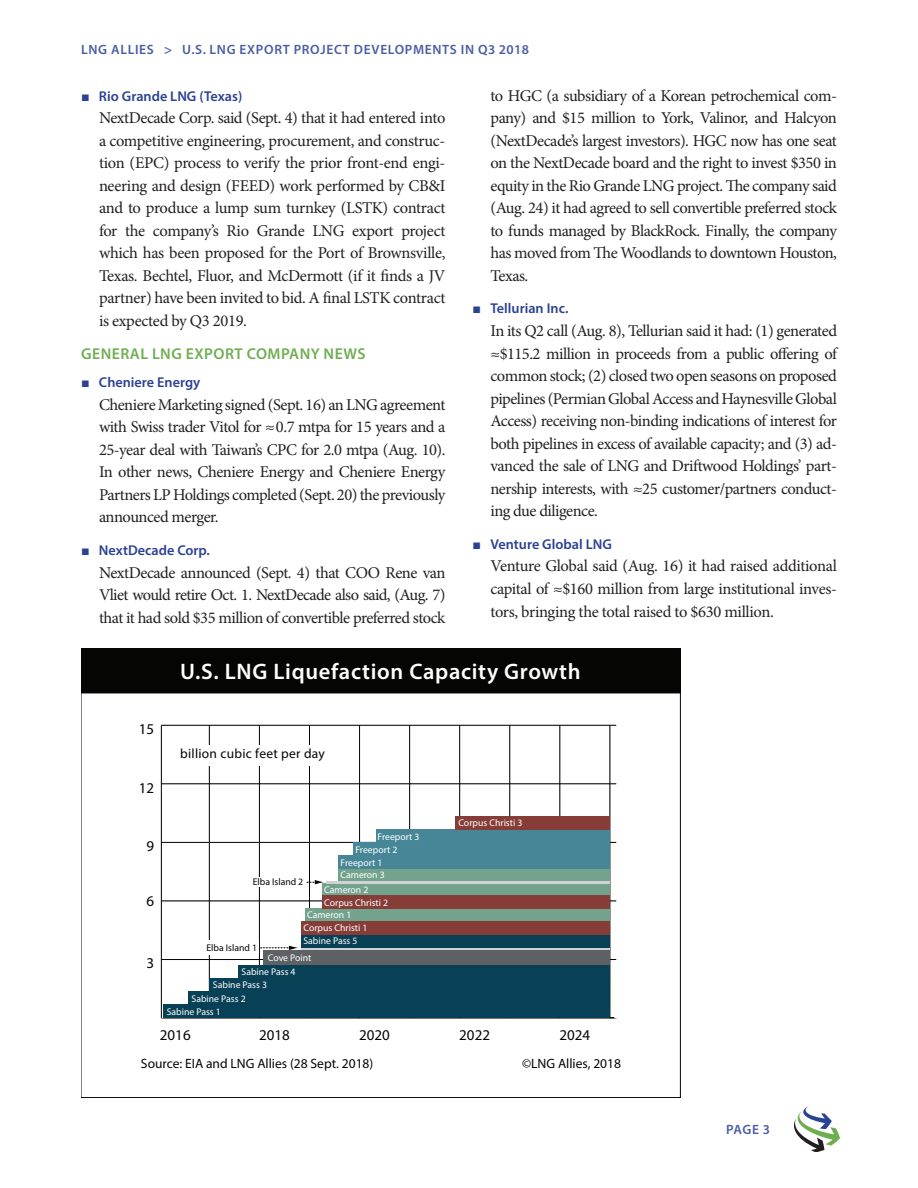
<style>
.page{position:relative;width:918px;height:1188px;background:#fff}
.page>*{position:absolute;margin:0;border:0;box-sizing:border-box;transform-origin:0 0}
.t1{font:600 22.5px "Myriad Pro";letter-spacing:.03em;color:#fff}
.Story_Body_Text{font:16.5px/22.5px "Minion Pro";letter-spacing:-.03em;color:#231f20;text-align:justify}
.GREEN_ALL_CAPS_-_Sto{font:600 15.75px "Myriad Pro";letter-spacing:.03em;color:#6fae53}
.t2{font:15px "Myriad Pro";color:#050504}
.t3{font:600 14.25px "Myriad Pro";color:#2b4194}
.t4{font:600 13.5px "Myriad Pro";letter-spacing:.05em;color:#4b5ea4}
.t5{font:13.5px "Myriad Pro";color:#050504}
.t6{font:13.5px "Myriad Pro";letter-spacing:.02em;color:#050504}
.t7{font:9.75px/12.8px "Myriad Pro";color:#fff}
.t8{font:9.75px "Myriad Pro";color:#050504}
.s1{font-family:"Times New Roman";font-weight:400}
</style>
<div class="page">
<svg style="left:794px;top:1106px;width:46px;height:46px"></svg>
<div style="left:81px;top:648px;width:599px;height:45px;background:#050504"></div>
<hr style="left:209px;top:725px;width:1px;height:293px;background:#050504">
<hr style="left:259px;top:725px;width:1px;height:293px;background:#050504">
<hr style="left:309px;top:725px;width:1px;height:293px;background:#050504">
<hr style="left:359px;top:725px;width:1px;height:293px;background:#050504">
<hr style="left:409px;top:725px;width:1px;height:293px;background:#050504">
<hr style="left:459px;top:725px;width:1px;height:293px;background:#050504">
<hr style="left:509px;top:725px;width:1px;height:293px;background:#050504">
<hr style="left:559px;top:725px;width:1px;height:293px;background:#050504">
<hr style="left:610px;top:725px;width:1px;height:293px;background:#050504">
<hr style="left:161px;top:725px;width:1px;height:293px;background:#050504">
<hr style="left:161px;top:959px;width:455px;height:1px;background:#050504">
<hr style="left:161px;top:901px;width:455px;height:1px;background:#050504">
<hr style="left:161px;top:842px;width:455px;height:1px;background:#050504">
<hr style="left:161px;top:783px;width:455px;height:1px;background:#050504">
<hr style="left:161px;top:725px;width:455px;height:1px;background:#050504">
<hr style="left:163px;top:1017px;width:451px;height:1px;background:#050504">
<svg style="left:301px;top:947px;width:309px;height:4px"></svg>
<div style="left:163px;top:1005px;width:447px;height:13px;background:#084056"></div>
<div style="left:188px;top:992px;width:422px;height:13px;background:#084056"></div>
<div style="left:209px;top:978px;width:401px;height:14px;background:#084056"></div>
<div style="left:238px;top:965px;width:372px;height:14px;background:#084056"></div>
<div style="left:264px;top:951px;width:346px;height:14px;background:#5d6164"></div>
<div style="left:301px;top:934px;width:309px;height:13px;background:#084056"></div>
<div style="left:301px;top:921px;width:309px;height:13px;background:#863d38"></div>
<div style="left:338px;top:869px;width:272px;height:12px;background:#73a38d"></div>
<div style="left:305px;top:909px;width:305px;height:12px;background:#73a38d"></div>
<div style="left:322px;top:884px;width:288px;height:12px;background:#73a38d"></div>
<div style="left:322px;top:896px;width:288px;height:13px;background:#863d38"></div>
<hr style="left:326px;top:881px;width:284px;height:3px;background:#d1d2d4">
<svg style="left:306px;top:880px;width:17px;height:4px"></svg>
<div style="left:252px;top:877px;width:53px;height:10px;background:#fff"></div>
<div style="left:338px;top:856px;width:272px;height:13px;background:#468696"></div>
<div style="left:353px;top:843px;width:257px;height:13px;background:#468696"></div>
<div style="left:376px;top:830px;width:234px;height:13px;background:#468696"></div>
<div style="left:455px;top:816px;width:155px;height:14px;background:#863d38"></div>
<svg style="left:259px;top:946px;width:38px;height:4px"></svg>
<div style="left:204px;top:940px;width:55px;height:15px;background:#fff"></div>
<div style="left:169px;top:745px;width:173px;height:21px;background:#fff"></div>
<p class="t4" style="left:81px;top:41px;width:449px">LNG ALLIES &gt; U.S. LNG EXPORT PROJECT DEVELOPMENTS IN Q3 2018</p>
<p class="t3" style="left:81px;top:87px;width:163px"><span class="s1">■</span> Rio Grande LNG (Texas)</p>
<p class="Story_Body_Text" style="left:99px;top:107px;width:348px">NextDecade Corp. said (Sept. 4) that it had entered into a competitive engineering, procurement, and construc&shy;tion (EPC) process to verify the prior front-end engi&shy;neering and design (FEED) work performed by CB&amp;I and to produce a lump sum turnkey (LSTK) contract for the company’s Rio Grande LNG export project which has been proposed for the Port of Brownsville, Texas. Bechtel, Fluor, and McDermott (if it finds a JV partner) have been invited to bid. A final LSTK contract is expected by Q3 2019.</p>
<p class="GREEN_ALL_CAPS_-_Sto" style="left:81px;top:343px;width:286px">GENERAL LNG EXPORT COMPANY NEWS</p>
<p class="t3" style="left:81px;top:373px;width:121px"><span class="s1">■</span> Cheniere Energy</p>
<p class="Story_Body_Text" style="left:99px;top:393px;width:348px">Cheniere Marketing signed (Sept. 16) an LNG agreement with Swiss trader Vitol for ≈0.7 mtpa for 15 years and a 25-year deal with Taiwan’s CPC for 2.0 mtpa (Aug. 10).<br>In other news, Cheniere Energy and Cheniere Energy Partners LP Holdings completed (Sept. 20) the previously announced merger.</p>
<p class="t3" style="left:81px;top:541px;width:130px"><span class="s1">■</span> NextDecade Corp.</p>
<p class="Story_Body_Text" style="left:99px;top:561px;width:348px">NextDecade announced (Sept. 4) that COO Rene van Vliet would retire Oct. 1. NextDecade also said, (Aug. 7) that it had sold $35 million of convertible preferred stock</p>
<p class="Story_Body_Text" style="left:490px;top:84px;width:348px">to HGC (a subsidiary of a Korean petrochemical com&shy;pany) and $15 million to York, Valinor, and Halcyon (NextDecade’s largest investors). HGC now has one seat on the NextDecade board and the right to invest $350 in equity in the Rio Grande LNG project. The company said (Aug. 24) it had agreed to sell convertible preferred stock to funds managed by BlackRock. Finally, the company has moved from The Woodlands to downtown Houston, Texas.</p>
<p class="t3" style="left:472px;top:300px;width:97px"><span class="s1">■</span> Tellurian Inc.</p>
<p class="Story_Body_Text" style="left:490px;top:320px;width:348px">In its Q2 call (Aug. 8), Tellurian said it had: (1) generated ≈$115.2 million in proceeds from a public offering of common stock; (2) closed two open seasons on proposed pipelines (Permian Global Access and Haynesville Global Access) receiving non-binding indications of interest for both pipelines in excess of available capacity; and (3) ad&shy;vanced the sale of LNG and Driftwood Holdings’ part&shy;nership interests, with ≈25 customer/partners conduct&shy;ing due diligence.</p>
<p class="t3" style="left:472px;top:535px;width:141px"><span class="s1">■</span> Venture Global LNG</p>
<p class="Story_Body_Text" style="left:490px;top:555px;width:348px">Venture Global said (Aug. 16) it had raised additional capital of ≈$160 million from large institutional inves&shy;tors, bringing the total raised to $630 million.</p>
<p class="t1" style="left:180px;top:657px;width:402px">U.S. LNG Liquefaction Capacity Growth</p>
<p class="t1" style="left:158px;top:657px;width:447px">U.S. Natural Gas Imports/Expor s by Source</p>
<p class="t2" style="left:139px;top:720px;width:17px">15</p>
<p class="t2" style="left:139px;top:778px;width:17px">12</p>
<p class="t6" style="left:180px;top:745px;width:146px">billion cubic feet per day</p>
<p class="t2" style="left:147px;top:837px;width:9px">9</p>
<p class="t2" style="left:147px;top:891px;width:9px">6</p>
<p class="t2" style="left:147px;top:954px;width:9px">3</p>
<p class="t7" style="left:378px;top:830px;width:43px">Freeport 3</p>
<p class="t7" style="left:356px;top:843px;width:43px">Freeport 2</p>
<p class="t7" style="left:341px;top:856px;width:43px">Freeport 1</p>
<p class="t7" style="left:341px;top:869px;width:46px">Cameron 3</p>
<p class="t7" style="left:307px;top:908px;width:46px">Cameron 1</p>
<p class="t8" style="left:253px;top:875px;width:52px">Elba Island 2</p>
<p class="t7" style="left:324px;top:883px;width:65px">Cameron 2<br>Corpus Christi 2</p>
<p class="t8" style="left:206px;top:942px;width:52px">Elba Island 1</p>
<p class="t7" style="left:303px;top:921px;width:65px">Corpus Christi 1</p>
<p class="t7" style="left:303px;top:934px;width:56px">Sabine Pass 5</p>
<p class="t7" style="left:268px;top:952px;width:45px">Cove Point</p>
<p class="t7" style="left:242px;top:966px;width:56px">Sabine Pass 4</p>
<p class="t7" style="left:213px;top:979px;width:56px">Sabine Pass 3</p>
<p class="t7" style="left:192px;top:992px;width:56px">Sabine Pass 2</p>
<p class="t7" style="left:167px;top:1005px;width:56px">Sabine Pass 1</p>
<p class="t7" style="left:458px;top:817px;width:65px">Corpus Christi 3</p>
<p class="t2" style="left:160px;top:1026px;width:32px">2016</p>
<p class="t2" style="left:259px;top:1026px;width:32px">2018</p>
<p class="t2" style="left:359px;top:1026px;width:32px">2020</p>
<p class="t2" style="left:459px;top:1026px;width:32px">2022</p>
<p class="t2" style="left:559px;top:1026px;width:32px">2024</p>
<p class="t5" style="left:141px;top:1055px;width:234px">Source: EIA and LNG Allies (28 Sept. 2018)</p>
<p class="t5" style="left:522px;top:1055px;width:100px">©LNG Allies, 2018</p>
<p class="t4" style="left:726px;top:1121px;width:45px">PAGE 3</p>
</div>
